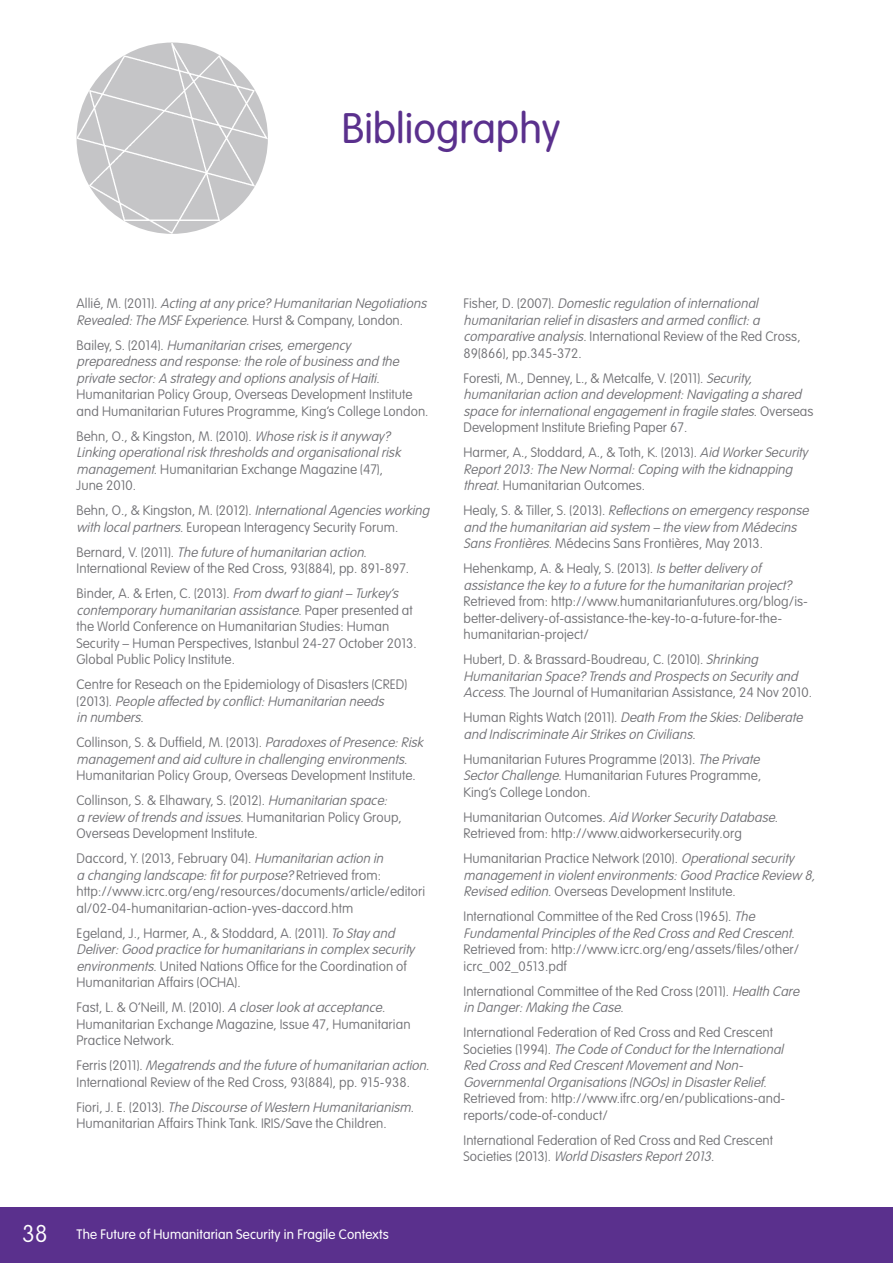
<style>
.page{position:relative;width:893px;height:1263px;background:#fff}
.page>*{position:absolute;margin:0;border:0;box-sizing:border-box;transform-origin:0 0}
.t1{font:300 42px "VAG Rounded Std";color:#5a308d}
.t2{font:100 13.5px/16.5px "VAG Rounded Std";letter-spacing:.005em;color:#707074}
.t3{font:italic 100 13.5px/16.5px "VAG Rounded Std";letter-spacing:.005em;color:#707074}
.t4{font:300 13.5px "VAG Rounded Std";letter-spacing:.01em;color:#fff}
.s1{font-style:normal}
.s2{font-style:italic}
.s3{font-weight:100;font-size:24px}
</style>
<div class="page">
<div style="left:0;top:1208px;width:892px;height:55px;background:#5a308d"></div>
<img style="left:77px;top:43px;width:191px;height:190px;border-radius:50%">
<h1 class="t1" style="left:342px;top:104px;width:220px">Bibliography</h1>
<p class="t3" style="left:77px;top:296px;width:355px"><span class="s1">A l l i é , M . ( 2 0 1 1 ) .</span> Acting at any price? Humanitarian Negotiations<br>Revealed:TheMSFExperience<span class="s1">. Hurst &amp; Company, London.</span></p>
<p class="t3" style="left:77px;top:337px;width:353px"><span class="s1">B a i l e y, S . ( 2 0 1 4 ) .</span> Humanitarian crises, emergency preparedness and response: the role of business and the private sector: A strategy and options analysis of Haiti<span class="s1">.<br>Humanitarian Policy Group, Overseas Development Institute and Humanitarian Futures Programme, King’s College London.</span></p>
<p class="t3" style="left:77px;top:428px;width:329px"><span class="s1">Behn, O., &amp; Kingston, M. (2010).</span> Whoseriskisitanyway?<br>Linking operational risk thresholds and organisational risk management<span class="s1">. Humanitarian Exchange Magazine (47), June 2010.</span></p>
<p class="t2" style="left:77px;top:503px;width:358px">Behn, O., &amp; Kingston, M. (2012). <span class="s2">InternationalAgenciesworking withlocalpartners</span>. European Interagency Security Forum.</p>
<p class="t2" style="left:77px;top:544px;width:334px">B e r n a r d , V. ( 2 0 1 1 ) . <span class="s2">The future of humanitarian action</span>.<br>International Review of the Red Cross, 93(884), pp. 891-897.</p>
<p class="t2" style="left:77px;top:586px;width:342px">Binder, A. &amp; Erten, C. (2013). <span class="s2">Fromdwarf togiant–Turkey’s contemporary humanitarian assistance</span>. P a p e r p r e s e n t e d a t the World Conference on Humanitarian Studies: Human Security – Human Perspectives, Istanbul 24-27 October 2013.<br>Global Public Policy Institute.</p>
<p class="t2" style="left:77px;top:677px;width:332px">Centre for Reseach on the Epidemiology of Disasters (CRED) ( 2 0 1 3 ) . <span class="s2">People affected by conflict: Humanitarian needs<br>in numbers</span>.</p>
<p class="t2" style="left:77px;top:735px;width:351px">Collinson, S. &amp; Duffield, M. (2013). <span class="s2">Paradoxesof Presence:Risk management and aid culture in challenging environments</span>.<br>Humanitarian Policy Group, Overseas Development Institute.</p>
<p class="t2" style="left:77px;top:793px;width:327px">Collinson, S. &amp; Elhawary, S. (2012). <span class="s2">Humanitarianspace: areviewof trendsandissues</span>. Humanitarian Policy Group,<br>Overseas Development Institute.</p>
<p class="t2" style="left:77px;top:851px;width:350px">Daccord, Y. (2013, February 04). <span class="s2">Humanitarianactionin<br>a changing landscape: fit for purpose?</span> R et r i e v e d f r o m : http://www.icrc.org/eng/resources/documents/article/editori al/02-04-humanitarian-action-yves-daccord.htm</p>
<p class="t2" style="left:77px;top:925px;width:343px">Egeland, J., Harmer, A., &amp; Stoddard, A. (2011). <span class="s2">ToStayand Deliver: Good practice for humanitarians in complex security environments</span>. United Nations Office for the Coordination of Humanitarian Affairs (OCHA).</p>
<p class="t2" style="left:77px;top:1000px;width:336px">Fast, L. &amp; O’Neill, M. (2010). <span class="s2">Acloserlookatacceptance</span>.<br>Humanitarian Exchange Magazine, Issue 47, Humanitarian<br>Practice Network.</p>
<p class="t2" style="left:77px;top:1058px;width:355px">F e r r i s ( 2 0 1 1 ) . <span class="s2">Megatrends and the future of humanitarian action</span>.<br>International Review of the Red Cross, 93(884), pp. 915-938.</p>
<p class="t2" style="left:77px;top:1099px;width:339px">F i o r i , J . E . ( 2 0 1 3 ) . <span class="s2">The Discourse of Western Humanitarianism</span>.<br>Humanitarian Affairs Think Tank. IRIS/Save the Children.</p>
<p class="t4" style="left:22px;top:1226px;width:368px"><span class="s3">38</span> The Future of Humanitarian Security in Fragile Contexts</p>
<p class="t3" style="left:463px;top:296px;width:339px"><span class="s1">F i s h e r, D . ( 2 0 0 7 ) .</span> Domestic regulation of international humanitarian relief in disasters and armed conflict: a comparativeanalysis<span class="s1">. International Review of the Red Cross, 89(866), pp.345-372.</span></p>
<p class="t3" style="left:463px;top:370px;width:351px"><span class="s1">Foresti, M., Denney, L., &amp; Metcalfe, V. (2011).</span> Security, humanitarian action and development: Navigating a shared space for international engagement in fragile states<span class="s1">. O v e r s e a s Development Institute Briefing Paper 67.</span></p>
<p class="t3" style="left:463px;top:445px;width:349px"><span class="s1">Harmer, A., Stoddard, A., &amp; Toth, K. (2013).</span> AidWorkerSecurity<br>Report 2013: The New Normal: Coping with the kidnapping threat<span class="s1">. Humanitarian Outcomes.</span></p>
<p class="t3" style="left:463px;top:503px;width:350px"><span class="s1">Healy, S. &amp; Tiller, S. (2013).</span> Reflectionsonemergencyresponse and the humanitarian aid system – the view from Médecins<br>SansFrontières<span class="s1">. Médecins Sans Frontières, May 2013.</span></p>
<p class="t3" style="left:463px;top:561px;width:333px"><span class="s1">Hehenkamp, A. &amp; Healy, S. (2013)</span>.Isbetterdeliveryof assistance the key to a future for the humanitarian project?</p>
<p class="t2" style="left:463px;top:594px;width:346px">Retrieved from: http://www.humanitarianfutures.org/blog/is&shy;better-delivery-of-assistance-the-key-to-a-future-for-the&shy;humanitarian-project/</p>
<p class="t2" style="left:463px;top:652px;width:350px">Hubert, D. &amp; Brassard-Boudreau, C. (2010). <span class="s2">Shrinking<br>Humanitarian Space? Trends and Prospects on Security and<br>Access</span>. The Journal of Humanitarian Assistance, 24 Nov 2010.</p>
<p class="t3" style="left:463px;top:710px;width:344px"><span class="s1">Human Rights Watch (2011).</span> DeathFromtheSkies:Deliberate and Indiscriminate Air Strikes on Civilians<span class="s1">.</span></p>
<p class="t2" style="left:463px;top:751px;width:301px">Humanitarian Futures Programme (2013). <span class="s2">ThePrivate<br>SectorChallenge</span>. Humanitarian Futures Programme,<br>King’s College London.</p>
<p class="t2" style="left:463px;top:809px;width:316px">Humanitarian Outcomes. <span class="s2">AidWorkerSecurityDatabase</span>.<br>Retrieved from: http://www.aidworkersecurity.org</p>
<p class="t3" style="left:463px;top:851px;width:356px"><span class="s1">Humanitarian Practice Network (2010).</span> Operationalsecurity management in violent environments: Good Practice Review 8,<br>Revisededition<span class="s1">. Overseas Development Institute.</span></p>
<p class="t2" style="left:463px;top:909px;width:337px">International Committee of the Red Cross (1965). <span class="s2">The Fundamental Principles of the Red Cross and Red Crescent</span>.<br>Retrieved from: http://www.icrc.org/eng/assets/files/other/ icrc_002_0513.pdf</p>
<p class="t2" style="left:463px;top:983px;width:341px">International Committee of the Red Cross (2011). <span class="s2">HealthCare in Danger: Making the Case</span>.</p>
<p class="t2" style="left:463px;top:1025px;width:325px">International Federation of Red Cross and Red Crescent<br>S o c i e t i e s ( 1 9 9 4 ) . <span class="s2">The Code of Conduct for the International Red Cross and Red Crescent Movement and Non-Governmental Organisations (NGOs) in Disaster Relief</span>.<br>Retrieved from: http://www.ifrc.org/en/publications-and&shy;reports/code-of-conduct/</p>
<p class="t2" style="left:463px;top:1132px;width:311px">International Federation of Red Cross and Red Crescent<br>S o c i e t i e s ( 2 0 1 3 ) . <span class="s2">World Disasters Report 2013</span>.</p>
</div>
